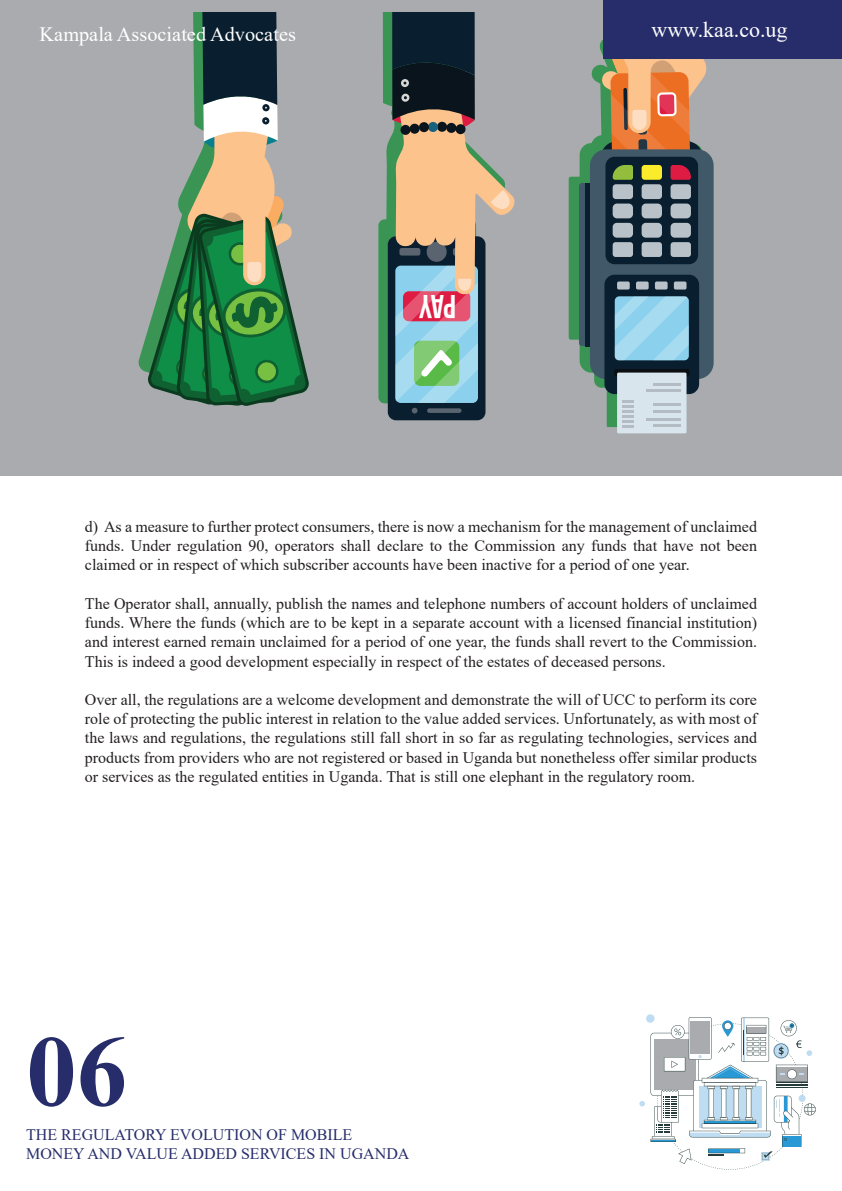
<style>
.page{position:relative;width:842px;height:1191px;background:#fff}
.page>*{position:absolute;margin:0;border:0;box-sizing:border-box;transform-origin:0 0}
.t1{font:700 101px "Times New Roman";color:#262d6a}
.t2{font:33px "Bebas Neue";color:#fff}
.t3{font:22px "Times New Roman";color:#fff}
.t4{font:20.4px "Times New Roman";color:#fff}
.t5{font:16px/19.2px "Times New Roman";color:#231f20;text-align:justify}
.t6{font:16px/19.2px "Times New Roman";color:#262d6a}
</style>
<div class="page">
<div style="left:0;top:0;width:842px;height:475px;background:#a9abaf"></div>
<svg style="left:147px;top:13px;width:162px;height:393px"></svg>
<svg style="left:569px;top:42px;width:134px;height:385px"></svg>
<div style="left:590px;top:149px;width:124px;height:230px;background:#405867;border-radius:16px"></div>
<div style="left:605px;top:157px;width:93px;height:107px;background:#091e2e;border-radius:9px"></div>
<div style="left:604px;top:275px;width:95px;height:119px;background:#091e2e;border-radius:10px"></div>
<div style="left:674px;top:281px;width:12px;height:8px;background:#b9c2c8;border-radius:2px"></div>
<div style="left:655px;top:281px;width:13px;height:8px;background:#b9c2c8;border-radius:2px"></div>
<div style="left:636px;top:281px;width:13px;height:8px;background:#b9c2c8;border-radius:2px"></div>
<div style="left:617px;top:281px;width:13px;height:8px;background:#b9c2c8;border-radius:2px"></div>
<div style="left:614px;top:369px;width:76px;height:7px;background:#0b0f12;border-radius:2px"></div>
<svg style="left:579px;top:183px;width:6px;height:163px"></svg>
<div style="left:585px;top:183px;width:5px;height:163px;background:#091e2e"></div>
<div style="left:670px;top:242px;width:21px;height:15px;background:#b9c2c8;border-radius:3px"></div>
<div style="left:642px;top:242px;width:20px;height:15px;background:#b9c2c8;border-radius:3px"></div>
<div style="left:613px;top:242px;width:20px;height:15px;background:#b9c2c8;border-radius:3px"></div>
<div style="left:670px;top:223px;width:21px;height:15px;background:#b9c2c8;border-radius:4px"></div>
<div style="left:642px;top:223px;width:20px;height:15px;background:#b9c2c8;border-radius:4px"></div>
<div style="left:613px;top:223px;width:20px;height:15px;background:#b9c2c8;border-radius:4px"></div>
<div style="left:670px;top:203px;width:21px;height:15px;background:#b9c2c8;border-radius:4px"></div>
<div style="left:642px;top:203px;width:20px;height:15px;background:#b9c2c8;border-radius:4px"></div>
<div style="left:613px;top:203px;width:20px;height:15px;background:#b9c2c8;border-radius:4px"></div>
<svg style="left:601px;top:13px;width:106px;height:187px"></svg>
<div style="left:617px;top:372px;width:69px;height:61px;background:#d9e5ed"></div>
<hr style="left:653px;top:425px;width:27px;height:2px;background:#b2bcc2">
<svg style="left:622px;top:400px;width:12px;height:28px"></svg>
<hr style="left:653px;top:410px;width:27px;height:2px;background:#b2bcc2">
<hr style="left:653px;top:404px;width:27px;height:2px;background:#b2bcc2">
<hr style="left:653px;top:383px;width:27px;height:2px;background:#b2bcc2">
<hr style="left:646px;top:418px;width:34px;height:2px;background:#b2bcc2">
<hr style="left:646px;top:389px;width:34px;height:2px;background:#b2bcc2">
<svg style="left:615px;top:296px;width:74px;height:64px;background:#97d3ec"></svg>
<svg style="left:378px;top:13px;width:14px;height:390px;fill:#3a9554"></svg>
<div style="left:388px;top:236px;width:97px;height:184px;background:#091e2e;border-radius:8px"></div>
<svg style="left:392px;top:13px;width:123px;height:400px"></svg>
<div style="left:455px;top:124px;width:11px;height:10px;background:#0a141c;border-radius:50%"></div>
<div style="left:446px;top:123px;width:10px;height:10px;background:#0a141c;border-radius:50%"></div>
<div style="left:437px;top:122px;width:10px;height:10px;background:#0a141c;border-radius:50%"></div>
<div style="left:428px;top:122px;width:10px;height:10px;background:#16627d;border-radius:50%"></div>
<div style="left:419px;top:122px;width:10px;height:10px;background:#0a141c;border-radius:50%"></div>
<div style="left:410px;top:124px;width:10px;height:10px;background:#0a141c;border-radius:50%"></div>
<div style="left:400px;top:125px;width:11px;height:10px;background:#0a141c;border-radius:50%"></div>
<div style="left:646px;top:1014px;width:8px;height:8px;background:#bedcf2;border-radius:50%"></div>
<svg style="left:639px;top:1017px;width:177px;height:152px"></svg>
<div style="left:604px;top:0;width:238px;height:59px;background:#262d6a"></div>
<p class="t4" style="left:40px;top:19px;width:258px">Kampala Associated Advocates</p>
<h3 class="t3" style="left:651px;top:14px;width:138px">www.kaa.co.ug</h3>
<h2 class="t2" style="left:456px;top:324px;width:38px;rotate:-180deg">pay</h2>
<p class="t5" style="left:85px;top:516px;width:674px">d) As a measure to further protect consumers, there is now a mechanism for the management of unclaimed funds. Under regulation 90, operators shall declare to the Commission any funds that have not been claimed or in respect of which subscriber accounts have been inactive for a period of one year.</p>
<p class="t5" style="left:85px;top:593px;width:674px">The Operator shall, annually, publish the names and telephone numbers of account holders of unclaimed funds. Where the funds (which are to be kept in a separate account with a licensed financial institution) and interest earned remain unclaimed for a period of one year, the funds shall revert to the Commission.<br>This is indeed a good development especially in respect of the estates of deceased persons.</p>
<p class="t5" style="left:85px;top:689px;width:674px">Over all, the regulations are a welcome development and demonstrate the will of UCC to perform its core role of protecting the public interest in relation to the value added services. Unfortunately, as with most of the laws and regulations, the regulations still fall short in so far as regulating technologies, services and products from providers who are not registered or based in Uganda but nonetheless offer similar products or services as the regulated entities in Uganda. That is still one elephant in the regulatory room.</p>
<h1 class="t1" style="left:26px;top:998px;width:102px">06</h1>
<p class="t6" style="left:26px;top:1124px;width:385px">THE REGULATORY EVOLUTION OF MOBILE<br>MONEY AND VALUE ADDED SERVICES IN UGANDA</p>
</div>
